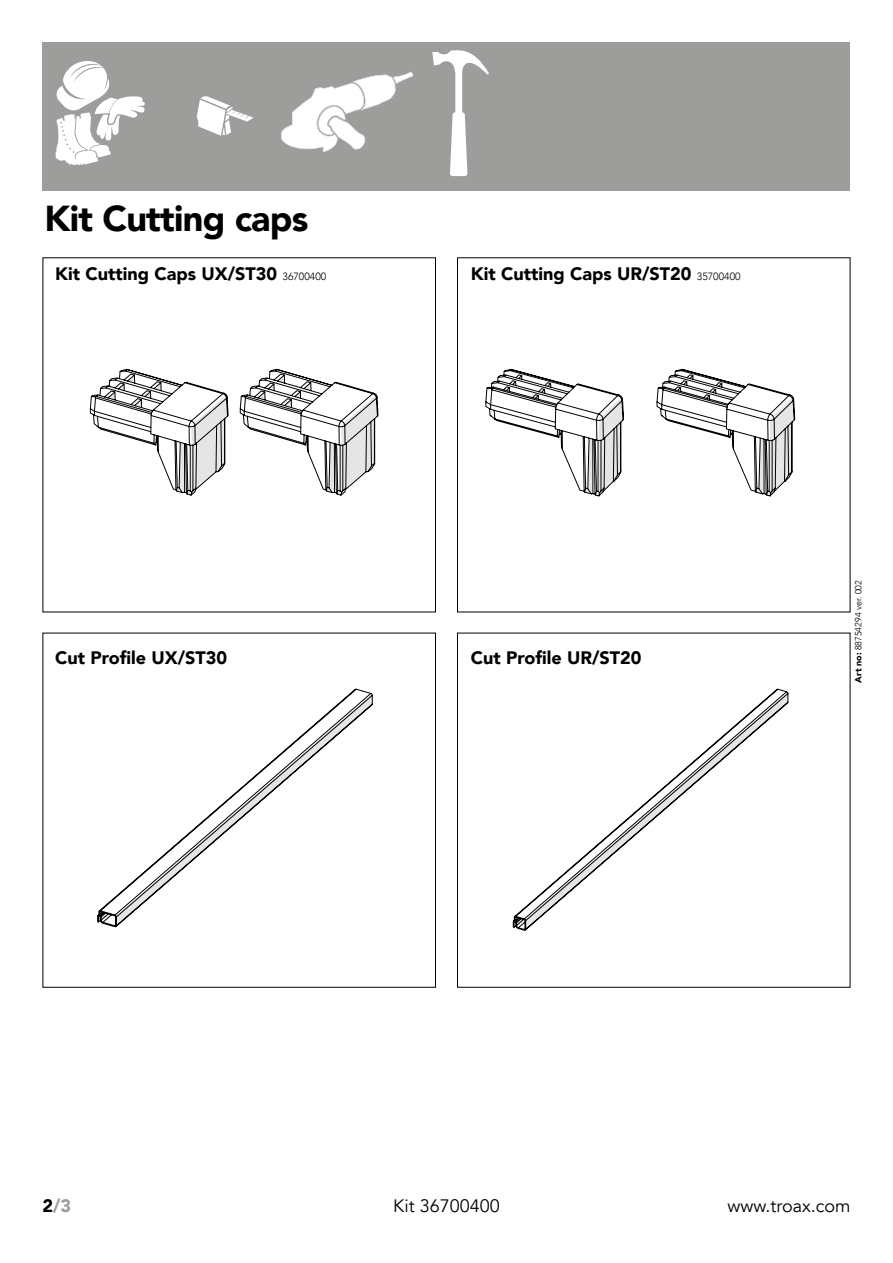
<style>
.page{position:relative;width:893px;height:1263px;background:#fff}
.page>*{position:absolute;margin:0;border:0;box-sizing:border-box;transform-origin:0 0}
.t1{font:900 36px "Avenir LT";letter-spacing:-.02em;color:#000}
.t2{font:900 18px "Avenir LT";color:#000}
.t3{font:18px "Avenir LT";color:#000}
.t4{font:900 18px "Avenir LT";color:#9d9d9c}
.t5{font:300 9px "Avenir LT";color:#000}
.s1{font-weight:300;font-size:10.5px}
.s2{font-weight:900}
.s3{color:#000}
</style>
<div class="page">
<div style="left:43px;top:633px;width:393px;height:355px;border:1px solid #000"></div>
<div style="left:457px;top:633px;width:393px;height:355px;border:1px solid #000"></div>
<div style="left:43px;top:43px;width:807px;height:148px;background:#9d9d9c"></div>
<svg style="left:55px;top:61px;width:90px;height:104px"></svg>
<svg style="left:197px;top:96px;width:57px;height:40px"></svg>
<svg style="left:281px;top:72px;width:132px;height:80px"></svg>
<svg style="left:432px;top:50px;width:57px;height:126px"></svg>
<svg style="left:90px;top:369px;width:138px;height:126px"></svg>
<svg style="left:240px;top:369px;width:138px;height:126px"></svg>
<svg style="left:486px;top:369px;width:138px;height:127px"></svg>
<svg style="left:657px;top:369px;width:138px;height:127px"></svg>
<svg style="left:97px;top:689px;width:276px;height:238px"></svg>
<svg style="left:513px;top:689px;width:275px;height:242px"></svg>
<h1 class="t1" style="left:45px;top:197px;width:265px">Kit Cutting caps</h1>
<p class="t2" style="left:55px;top:263px;width:272px">Kit Cutting Caps UX/ST30 <span class="s1">36700400</span></p>
<p class="t2" style="left:471px;top:263px;width:271px">Kit Cutting Caps UR/ST20 <span class="s1">35700400</span></p>
<p class="t2" style="left:55px;top:647px;width:173px">Cut Profile UX/ST30</p>
<p class="t2" style="left:471px;top:647px;width:172px">Cut Profile UR/ST20</p>
<p class="t5" style="left:853px;top:682px;width:104px;rotate:-90deg"><span class="s2">Art no:</span> 88754294 ver. 002</p>
<p class="t4" style="left:43px;top:1195px;width:30px"><span class="s3">2</span>/3</p>
<p class="t3" style="left:393px;top:1195px;width:108px">Kit 36700400</p>
<p class="t3" style="left:727px;top:1195px;width:125px">www.troax.com</p>
</div>
